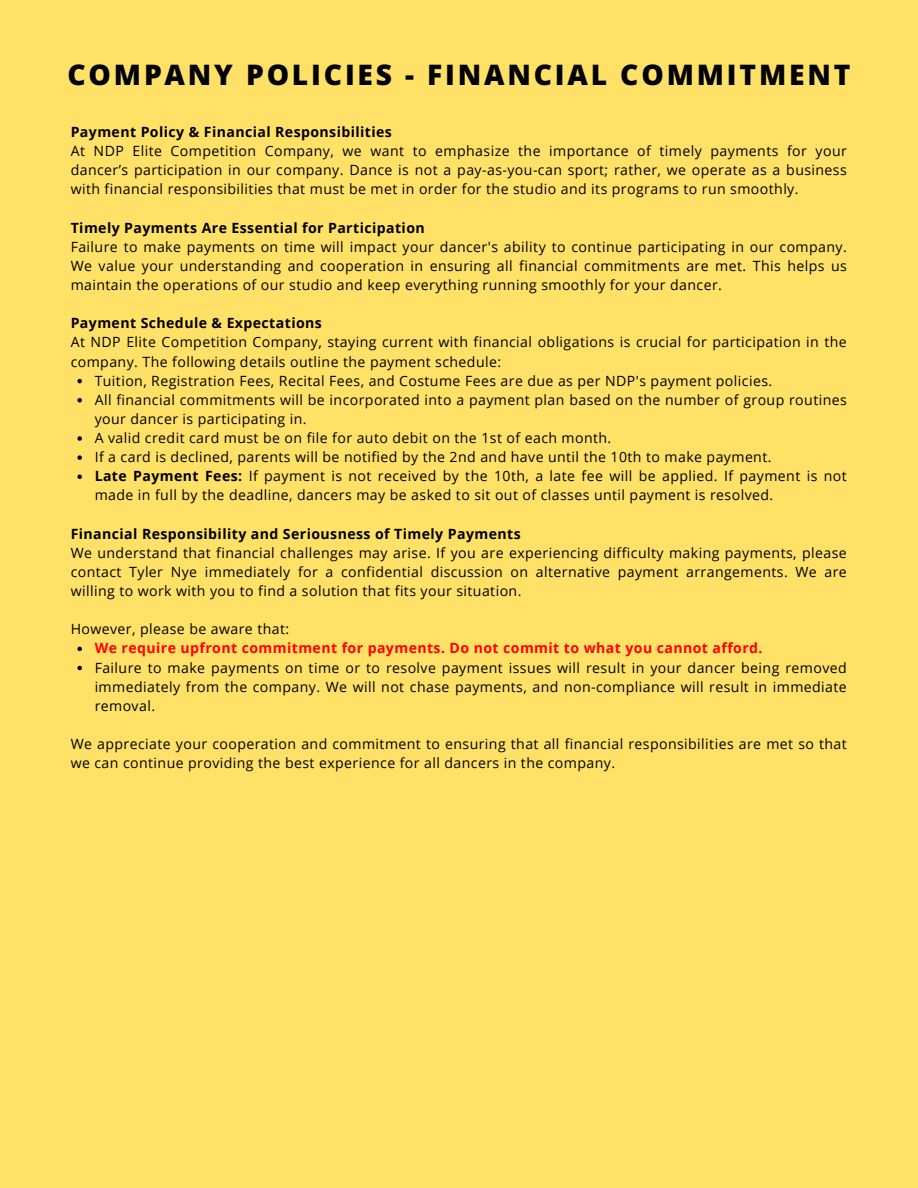
<style>
.page{position:relative;width:918px;height:1188px;background:#ffe167}
.page>*{position:absolute;margin:0;border:0;box-sizing:border-box;transform-origin:0 0}
.t1{font:800 28.2px "Open Sans";letter-spacing:.1em;color:#000}
.t2{font:14.1px/19.2px "Open Sans";letter-spacing:.03em;color:#000;text-align:justify}
.t3{font:700 14.1px "Open Sans";letter-spacing:.03em;color:#000}
.t4{font:700 14.1px "Open Sans";letter-spacing:.03em;color:#f00}
.s1{font-weight:700}
</style>
<div class="page">
<svg style="left:77px;top:379px;width:5px;height:4px"></svg>
<svg style="left:77px;top:398px;width:5px;height:5px"></svg>
<svg style="left:77px;top:436px;width:5px;height:5px"></svg>
<svg style="left:77px;top:455px;width:5px;height:5px"></svg>
<svg style="left:77px;top:475px;width:5px;height:4px"></svg>
<svg style="left:77px;top:647px;width:5px;height:4px"></svg>
<svg style="left:77px;top:666px;width:5px;height:4px"></svg>
<h1 class="t1" style="left:67px;top:55px;width:784px">COMPANY POLICIES - FINANCIAL COMMITMENT</h1>
<p class="t3" style="left:71px;top:122px;width:323px">Payment Policy &amp; Financial Responsibilities</p>
<p class="t2" style="left:71px;top:141px;width:778px">At NDP Elite Competition Company, we want to emphasize the importance of timely payments for your dancer’s participation in our company. Dance is not a pay-as-you-can sport; rather, we operate as a business with financial responsibilities that must be met in order for the studio and its programs to run smoothly.</p>
<p class="t3" style="left:71px;top:218px;width:356px">Timely Payments Are Essential for Participation</p>
<p class="t2" style="left:71px;top:237px;width:778px">Failure to make payments on time will impact your dancer's ability to continue participating in our company.<br>We value your understanding and cooperation in ensuring all financial commitments are met. This helps us maintain the operations of our studio and keep everything running smoothly for your dancer.</p>
<p class="t3" style="left:71px;top:313px;width:253px">Payment Schedule &amp; Expectations</p>
<p class="t2" style="left:71px;top:332px;width:778px">At NDP Elite Competition Company, staying current with financial obligations is crucial for participation in the company. The following details outline the payment schedule:</p>
<p class="t2" style="left:95px;top:371px;width:679px">Tuition, Registration Fees, Recital Fees, and Costume Fees are due as per NDP's payment policies.</p>
<p class="t2" style="left:95px;top:390px;width:754px">All financial commitments will be incorporated into a payment plan based on the number of group routines your dancer is participating in.</p>
<p class="t2" style="left:95px;top:428px;width:518px">A valid credit card must be on file for auto debit on the 1st of each month.</p>
<p class="t2" style="left:95px;top:447px;width:678px">If a card is declined, parents will be notified by the 2nd and have until the 10th to make payment.</p>
<p class="t2" style="left:95px;top:466px;width:754px"><span class="s1">Late Payment Fees:</span> If payment is not received by the 10th, a late fee will be applied. If payment is not made in full by the deadline, dancers may be asked to sit out of classes until payment is resolved.</p>
<p class="t3" style="left:71px;top:524px;width:452px">Financial Responsibility and Seriousness of Timely Payments</p>
<p class="t2" style="left:71px;top:543px;width:778px">We understand that financial challenges may arise. If you are experiencing difficulty making payments, please contact Tyler Nye immediately for a confidential discussion on alternative payment arrangements. We are willing to work with you to find a solution that fits your situation.</p>
<p class="t2" style="left:71px;top:619px;width:220px">However, please be aware that:</p>
<p class="t4" style="left:95px;top:638px;width:669px">We require upfront commitment for payments. Do not commit to what you cannot afford.</p>
<p class="t2" style="left:95px;top:657px;width:754px">Failure to make payments on time or to resolve payment issues will result in your dancer being removed immediately from the company. We will not chase payments, and non-compliance will result in immediate removal.</p>
<p class="t2" style="left:71px;top:734px;width:778px">We appreciate your cooperation and commitment to ensuring that all financial responsibilities are met so that we can continue providing the best experience for all dancers in the company.</p>
</div>
